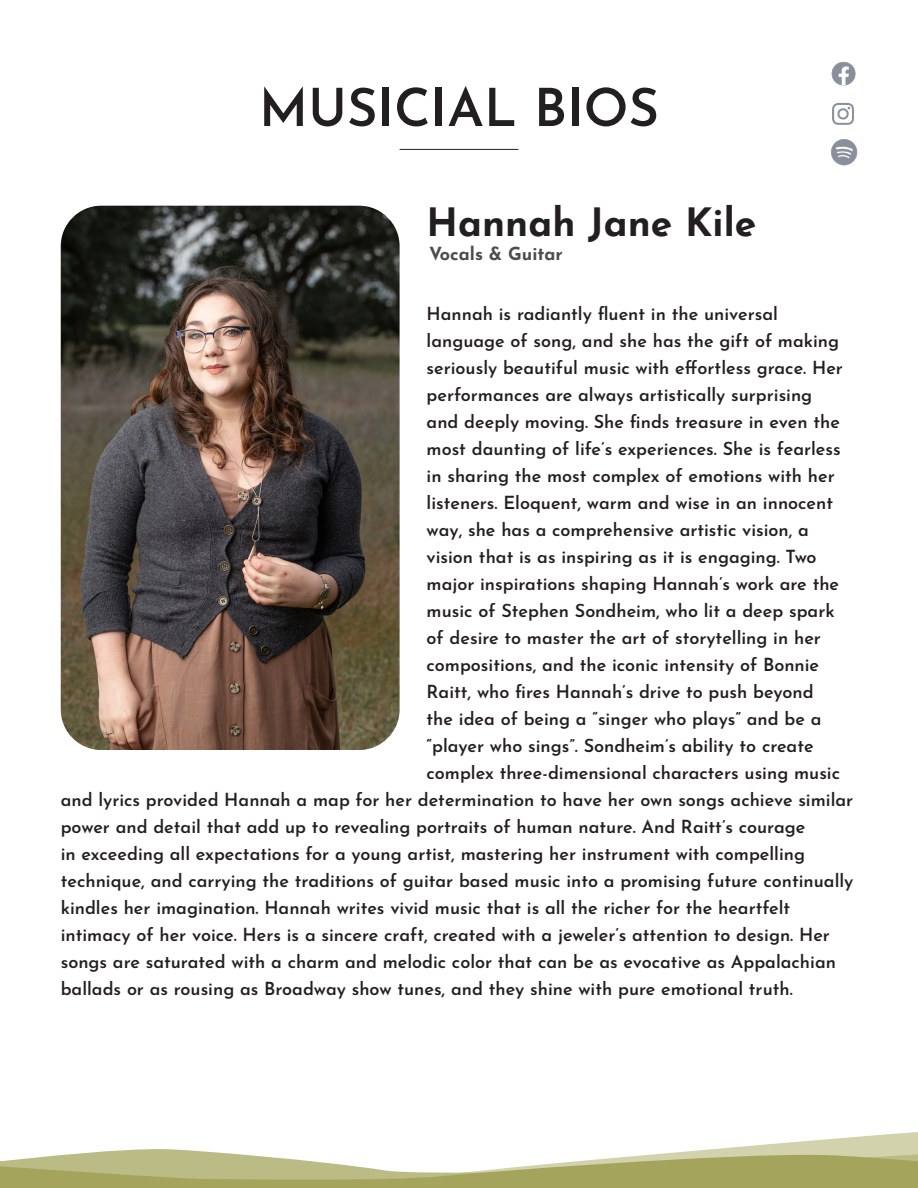
<style>
.page{position:relative;width:918px;height:1188px;background:#fff}
.page>*{position:absolute;margin:0;border:0;box-sizing:border-box;transform-origin:0 0}
.t1{font:600 52.5px "Josefin Sans";color:#231f20}
.t2{font:700 39px "Josefin Sans";color:#231f20}
.t3{font:600 18px "Josefin Sans";color:#231f20}
.t4{font:700 18px "Josefin Sans";color:#4b4c4d}
</style>
<div class="page">
<img style="left:831px;top:61px;width:25px;height:25px">
<svg style="left:832px;top:103px;width:22px;height:22px"></svg>
<img style="left:831px;top:139px;width:26px;height:26px">
<img style="left:61px;top:206px;width:339px;height:544px">
<hr style="left:400px;top:149px;width:118px;height:1px;background:#231f20">
<svg style="left:113px;top:1132px;width:805px;height:19px"></svg>
<svg style="left:0;top:1151px;width:918px;height:37px"></svg>
<p class="t1" style="left:259px;top:63px;width:402px">MUSICIAL BIOS</p>
<p class="t2" style="left:427px;top:187px;width:331px">Hannah Jane Kile</p>
<p class="t4" style="left:429px;top:238px;width:135px">Vocals &amp; Guitar</p>
<p class="t3" style="left:427px;top:298px;width:353px">Hannah is radiantly fluent in the universal</p>
<p class="t3" style="left:427px;top:325px;width:414px">language of song, and she has the gift of making</p>
<p class="t3" style="left:427px;top:352px;width:418px">seriously beautiful music with effortless grace. Her</p>
<p class="t3" style="left:427px;top:379px;width:387px">performances are always artistically surprising</p>
<p class="t3" style="left:427px;top:406px;width:415px">and deeply moving. She finds treasure in even the</p>
<p class="t3" style="left:427px;top:433px;width:416px">most daunting of life’s experiences. She is fearless</p>
<p class="t3" style="left:427px;top:460px;width:410px">in sharing the most complex of emotions with her</p>
<p class="t3" style="left:427px;top:487px;width:408px">listeners. Eloquent, warm and wise in an innocent</p>
<p class="t3" style="left:427px;top:514px;width:384px">way, she has a comprehensive artistic vision, a</p>
<p class="t3" style="left:427px;top:541px;width:392px">vision that is as inspiring as it is engaging. Two</p>
<p class="t3" style="left:427px;top:568px;width:414px">major inspirations shaping Hannah’s work are the</p>
<p class="t3" style="left:427px;top:595px;width:410px">music of Stephen Sondheim, who lit a deep spark</p>
<p class="t3" style="left:427px;top:622px;width:396px">of desire to master the art of storytelling in her</p>
<p class="t3" style="left:427px;top:649px;width:394px">compositions, and the iconic intensity of Bonnie</p>
<p class="t3" style="left:427px;top:676px;width:389px">Raitt, who fires Hannah’s drive to push beyond</p>
<p class="t3" style="left:427px;top:703px;width:396px">the idea of being a “singer who plays” and be a</p>
<p class="t3" style="left:427px;top:730px;width:389px">“player who sings”. Sondheim’s ability to create</p>
<p class="t3" style="left:427px;top:757px;width:415px">complex three-dimensional characters using music</p>
<p class="t3" style="left:61px;top:784px;width:794px">and lyrics provided Hannah a map for her determination to have her own songs achieve similar</p>
<p class="t3" style="left:61px;top:811px;width:746px">power and detail that add up to revealing portraits of human nature. And Raitt’s courage</p>
<p class="t3" style="left:61px;top:838px;width:746px">in exceeding all expectations for a young artist, mastering her instrument with compelling</p>
<p class="t3" style="left:61px;top:865px;width:794px">technique, and carrying the traditions of guitar based music into a promising future continually</p>
<p class="t3" style="left:61px;top:892px;width:731px">kindles her imagination. Hannah writes vivid music that is all the richer for the heartfelt</p>
<p class="t3" style="left:61px;top:919px;width:771px">intimacy of her voice. Hers is a sincere craft, created with a jeweler’s attention to design. Her</p>
<p class="t3" style="left:61px;top:946px;width:777px">songs are saturated with a charm and melodic color that can be as evocative as Appalachian</p>
<p class="t3" style="left:61px;top:973px;width:734px">ballads or as rousing as Broadway show tunes, and they shine with pure emotional truth.</p>
</div>
